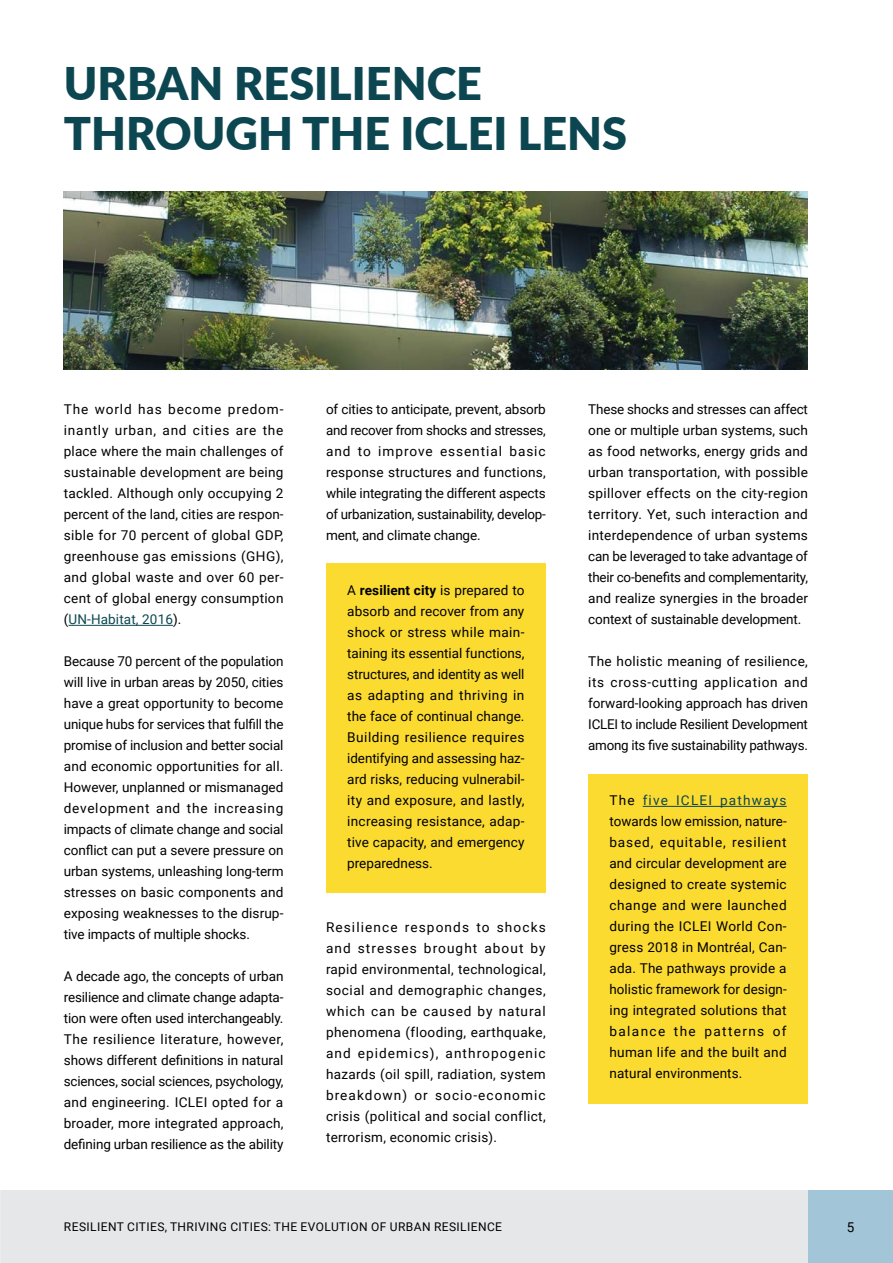
<style>
.page{position:relative;width:893px;height:1263px;background:#fff}
.page>*{position:absolute;margin:0;border:0;box-sizing:border-box;transform-origin:0 0}
.t1{font:900 45px/49.5px "Lato";color:#0c4751}
.t2{font:13.5px/21px "Roboto";letter-spacing:.005em;color:#000;text-align:justify}
.t3{font:12px "Roboto";letter-spacing:.035em;color:#000}
.s1{color:#0c4751}
.s2{font-weight:700}
</style>
<div class="page">
<div style="left:0;top:1191px;width:810px;height:72px;background:#e6e7e8"></div>
<hr style="left:69px;top:625px;width:104px;height:1px;background:#0c4751">
<div style="left:326px;top:564px;width:220px;height:329px;background:#fcdb30"></div>
<div style="left:588px;top:774px;width:220px;height:329px;background:#fcdb30"></div>
<hr style="left:643px;top:806px;width:144px;height:1px;background:#0c4751">
<img style="left:64px;top:191px;width:744px;height:179px">
<div style="left:808px;top:1191px;width:85px;height:72px;background:#a3c5d8"></div>
<h1 class="t1" style="left:64px;top:57px;width:565px">URBAN RESILIENCE<br>THROUGH THE ICLEI LENS</h1>
<p class="t2" style="left:64px;top:398px;width:221px">The world has become predom&shy;inantly urban, and cities are the place where the main challenges of sustainable development are being tackled. Although only occupying 2 percent of the land, cities are respon&shy;sible for 70 percent of global GDP, greenhouse gas emissions (GHG), and global waste and over 60 per&shy;cent of global energy consumption (<span class="s1">UN-Habitat, 2016</span>).</p>
<p class="t2" style="left:64px;top:650px;width:221px">Because 70 percent of the population will live in urban areas by 2050, cities have a great opportunity to become unique hubs for services that fulfill the promise of inclusion and better social and economic opportunities for all.<br>However, unplanned or mismanaged development and the increasing impacts of climate change and social conflict can put a severe pressure on urban systems, unleashing long-term stresses on basic components and exposing weaknesses to the disrup&shy;tive impacts of multiple shocks.</p>
<p class="t2" style="left:64px;top:965px;width:221px">A decade ago, the concepts of urban resilience and climate change adapta&shy;tion were often used interchangeably.<br>The resilience literature, however, shows different definitions in natural sciences, social sciences, psychology, and engineering. ICLEI opted for a broader, more integrated approach, defining urban resilience as the ability</p>
<p class="t2" style="left:326px;top:398px;width:221px">of cities to anticipate, prevent, absorb and recover from shocks and stresses, and to improve essential basic response structures and functions, while integrating the different aspects of urbanization, sustainability, develop&shy;ment, and climate change.</p>
<p class="t2" style="left:347px;top:579px;width:179px">A <span class="s2">resilient city</span> is prepared to absorb and recover from any shock or stress while main&shy;taining its essential functions, structures, and identity as well as adapting and thriving in the face of continual change.<br>Building resilience requires identifying and assessing haz&shy;ard risks, reducing vulnerabil&shy;ity and exposure, and lastly, increasing resistance, adap&shy;tive capacity, and emergency preparedness.</p>
<p class="t2" style="left:326px;top:916px;width:221px">Resilience responds to shocks and stresses brought about by rapid environmental, technological, social and demographic changes, which can be caused by natural phenomena (flooding, earthquake, and epidemics), anthropogenic hazards (oil spill, radiation, system breakdown) or socio-economic crisis (political and social conflict, terrorism, economic crisis).</p>
<p class="t3" style="left:64px;top:1219px;width:440px">RESILIENT CITIES, THRIVING CITIES: THE EVOLUTION OF URBAN RESILIENCE</p>
<p class="t2" style="left:588px;top:398px;width:221px">These shocks and stresses can affect one or multiple urban systems, such as food networks, energy grids and urban transportation, with possible spillover effects on the city-region territory. Yet, such interaction and interdependence of urban systems can be leveraged to take advantage of their co-benefits and complementarity, and realize synergies in the broader context of sustainable development.</p>
<p class="t2" style="left:588px;top:650px;width:221px">The holistic meaning of resilience, its cross-cutting application and forward-looking approach has driven ICLEI to include Resilient Development among its five sustainability pathways.</p>
<p class="t2" style="left:609px;top:789px;width:179px">The <span class="s1">five ICLEI pathways </span>towards low emission, nature&shy;based, equitable, resilient and circular development are designed to create systemic change and were launched during the ICLEI World Con&shy;gress 2018 in Montréal, Can&shy;ada. The pathways provide a holistic framework for design&shy;ing integrated solutions that balance the patterns of human life and the built and natural environments.</p>
<p class="t2" style="left:847px;top:1216px;width:9px">5</p>
</div>
